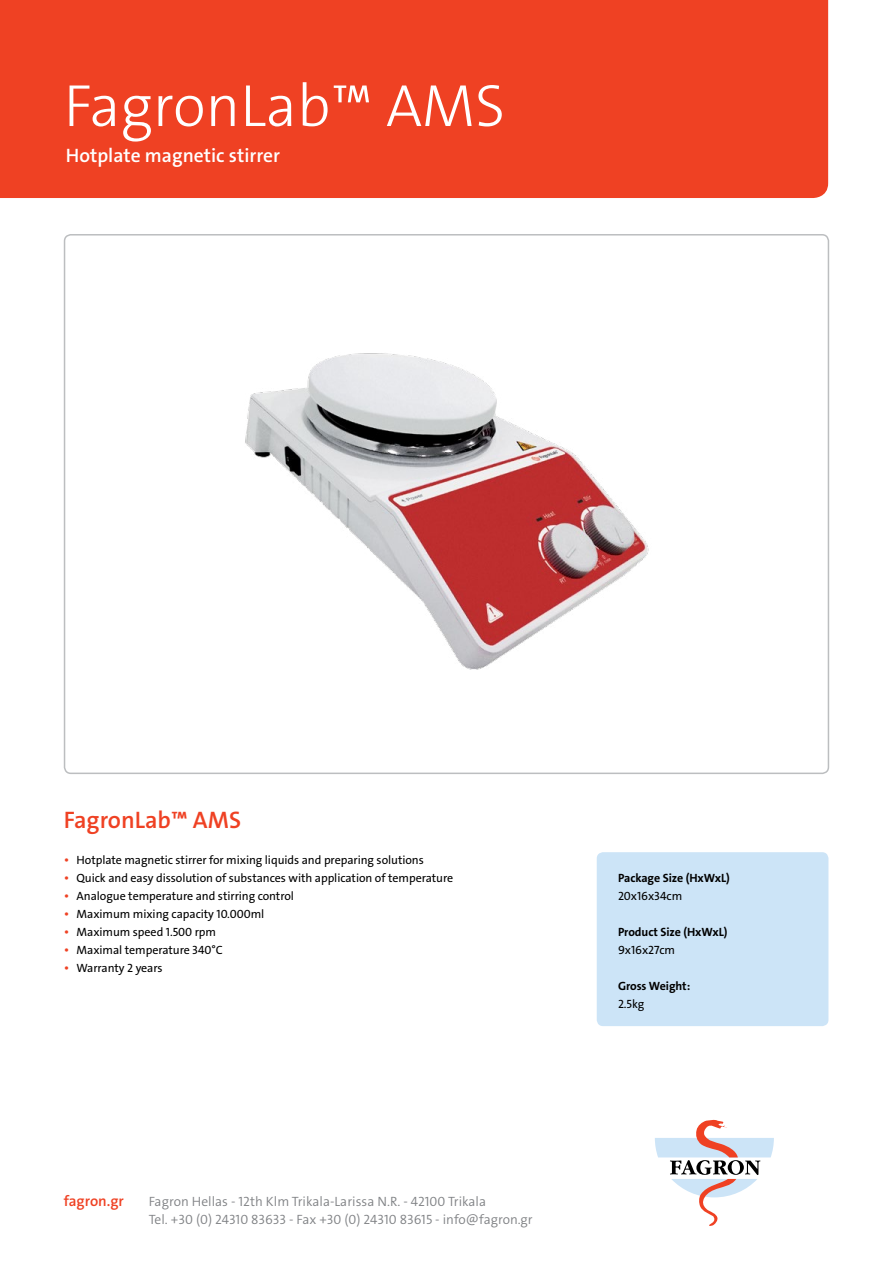
<style>
.page{position:relative;width:893px;height:1263px;background:#fff}
.page>*{position:absolute;margin:0;border:0;box-sizing:border-box;transform-origin:0 0}
.t1{font:60px "The Sans LP3 Lig";color:#fff}
.t2{font:24px "The Sans LP6 Se Bld";color:#ef4123}
.t3{font:19.5px "The Sans LP6 Se Bld";color:#fff}
.t4{font:15px "The Sans LP6 Se Bld";letter-spacing:.005em;color:#ef4123}
.t5{font:13.5px/18px "The Sans LP4 Se Lig";letter-spacing:.005em;color:#808285}
.t6{font:12px "The Sans LP5 Plain";letter-spacing:-.005em;color:#000}
.t7{font:12px "The Sans LP7 Bld";letter-spacing:-.005em;color:#000}
.s1{font-size:13.5px;color:#ef4123}
</style>
<div class="page">
<svg style="left:655px;top:1119px;width:119px;height:107px"></svg>
<div style="left:0;top:0;width:828px;height:198px;background:#ef4123"></div>
<img style="left:245px;top:353px;width:404px;height:317px">
<div style="left:597px;top:852px;width:231px;height:174px;background:#cce4f7;border-radius:6px"></div>
<h1 class="t1" style="left:64px;top:67px;width:443px">FagronLab™ AMS</h1>
<h3 class="t3" style="left:66px;top:143px;width:216px">Hotplate magnetic stirrer</h3>
<h2 class="t2" style="left:64px;top:804px;width:179px">FagronLab™ AMS</h2>
<p class="t6" style="left:64px;top:852px;width:362px"><span class="s1">•</span> Hotplate magnetic stirrer for mixing liquids and preparing solutions</p>
<p class="t6" style="left:64px;top:870px;width:391px"><span class="s1">•</span> Quick and easy dissolution of substances with application of temperature</p>
<p class="t6" style="left:64px;top:888px;width:232px"><span class="s1">•</span> Analogue temperature and stirring control</p>
<p class="t6" style="left:64px;top:906px;width:202px"><span class="s1">•</span> Maximum mixing capacity 10.000ml</p>
<p class="t6" style="left:64px;top:924px;width:154px"><span class="s1">•</span> Maximum speed 1.500 rpm</p>
<p class="t6" style="left:64px;top:942px;width:161px"><span class="s1">•</span> Maximal temperature 340°C</p>
<p class="t6" style="left:64px;top:960px;width:100px"><span class="s1">•</span> Warranty 2 years</p>
<p class="t4" style="left:64px;top:1192px;width:62px">fagron.gr</p>
<p class="t5" style="left:149px;top:1193px;width:385px">Fagron Hellas - 12th Klm Trikala-Larissa N.R. - 42100 Trikala<br>Tel. +30 (0) 24310 83633 - Fax +30 (0) 24310 83615 - info@fagron.gr</p>
<p class="t7" style="left:618px;top:870px;width:113px">Package Size (HxWxL)</p>
<p class="t6" style="left:618px;top:888px;width:66px">20x16x34cm</p>
<p class="t7" style="left:618px;top:924px;width:111px">Product Size (HxWxL)</p>
<p class="t6" style="left:618px;top:942px;width:59px">9x16x27cm</p>
<p class="t7" style="left:618px;top:978px;width:74px">Gross Weight:</p>
<p class="t6" style="left:618px;top:996px;width:28px">2.5kg</p>
</div>
